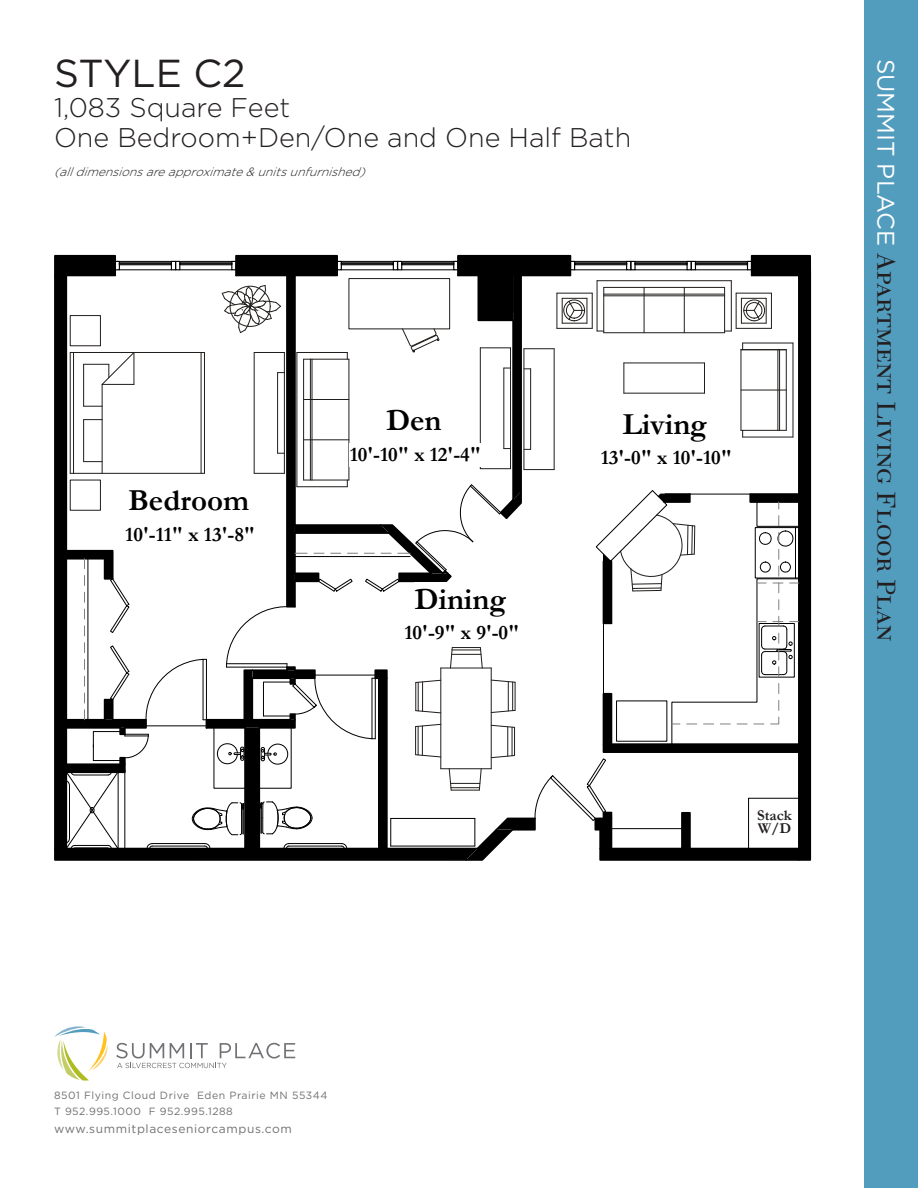
<style>
.page{position:relative;width:918px;height:1188px;background:#fff}
.page>*{position:absolute;margin:0;border:0;box-sizing:border-box;transform-origin:0 0}
.t1{font:39px "Gotham";color:#231f20}
.t2{font:700 30.9px "Garamond";color:#000}
.t3{font:300 27px "Gotham";color:#231f20}
.t4{font:27px "New Caledonia SC";color:#231f20}
.t5{font:700 20.55px "Garamond";color:#000}
.t6{font:700 15px "Garamond";color:#231f20}
.t7{font:italic 300 12px "Gotham";color:#231f20}
.t8{font:12px "Gotham";letter-spacing:.05em;color:#717074}
.t9{font:10.5px "Gotham";letter-spacing:.05em;color:#717074}
.s1{font-family:"Gotham";font-size:24px;color:#fff}
</style>
<div class="page">
<svg style="left:116px;top:1043px;width:179px;height:25px"></svg>
<svg style="left:54px;top:1026px;width:54px;height:55px"></svg>
<div style="left:864px;top:0;width:54px;height:1188px;background:#529cbe"></div>
<svg style="left:54px;top:254px;width:758px;height:607px"></svg>
<div style="left:128px;top:484px;width:121px;height:34px;background:#fff"></div>
<div style="left:125px;top:523px;width:130px;height:23px;background:#fff"></div>
<div style="left:386px;top:404px;width:56px;height:35px;background:#fff"></div>
<div style="left:350px;top:443px;width:131px;height:23px;background:#fff"></div>
<div style="left:622px;top:407px;width:85px;height:35px;background:#fff"></div>
<div style="left:601px;top:446px;width:131px;height:23px;background:#fff"></div>
<div style="left:414px;top:582px;width:92px;height:35px;background:#fff"></div>
<div style="left:404px;top:622px;width:115px;height:23px;background:#fff"></div>
<div style="left:757px;top:810px;width:35px;height:23px;background:#fff"></div>
<p class="t1" style="left:54px;top:51px;width:193px">STYLE C2</p>
<p class="t3" style="left:54px;top:92px;width:238px">1,083 Square Feet</p>
<p class="t3" style="left:54px;top:122px;width:579px">One Bedroom+Den/One and One Half Bath</p>
<p class="t7" style="left:54px;top:166px;width:317px">(alldimensionsareapproximate&amp;unitsunfurnished)</p>
<p class="t2" style="left:128px;top:480px;width:123px">Bedroom</p>
<p class="t5" style="left:125px;top:520px;width:132px">10'-11" x 13'-8"</p>
<p class="t2" style="left:386px;top:400px;width:57px">Den</p>
<p class="t5" style="left:350px;top:440px;width:133px">10'-10" x 12'-4"</p>
<p class="t2" style="left:414px;top:578px;width:93px">Dining</p>
<p class="t5" style="left:404px;top:619px;width:117px">10'-9" x 9'-0"</p>
<p class="t2" style="left:622px;top:403px;width:86px">Living</p>
<p class="t5" style="left:601px;top:444px;width:133px">13'-0" x 10'-10"</p>
<p class="t6" style="left:757px;top:805px;width:36px">Stack</p>
<p class="t6" style="left:758px;top:818px;width:35px">W/D</p>
<p class="t4" style="left:902px;top:58px;width:584px;rotate:90deg"><span class="s1">SUMMIT PLACE</span> Apartment Living Floor Plan</p>
<p class="t9" style="left:54px;top:1089px;width:275px">8501 Flying Cloud Drive Eden Prairie MN 55344</p>
<p class="t9" style="left:54px;top:1106px;width:180px">T 952.995.1000 F 952.995.1288</p>
<p class="t8" style="left:54px;top:1122px;width:239px">www.summitplaceseniorcampus.com</p>
</div>
